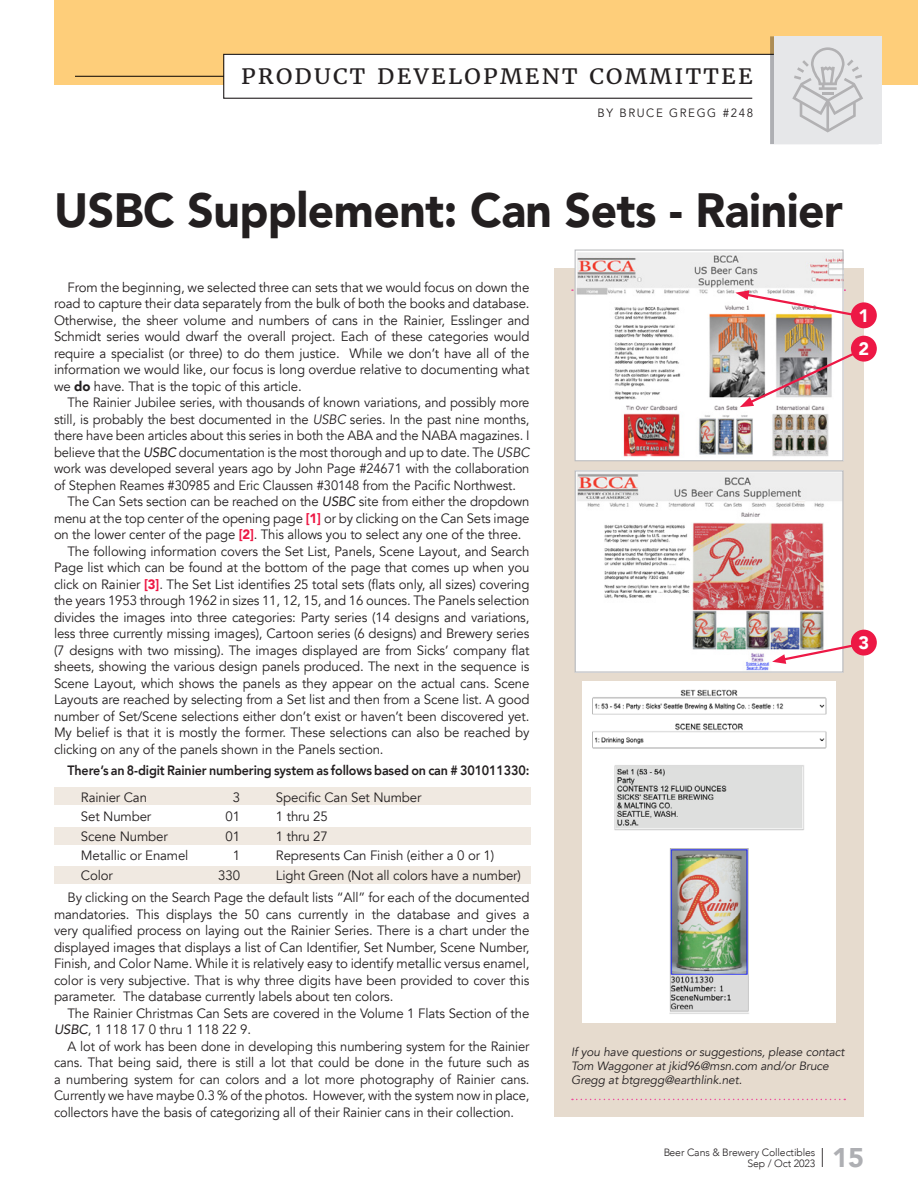
<style>
.page{position:relative;width:918px;height:1188px;background:#fff}
.page>*{position:absolute;margin:0;border:0;box-sizing:border-box;transform-origin:0 0}
.t1{font:900 48px "Avenir";letter-spacing:-.01em;color:#231f20;scale:.96 1}
.t2{font:900 27px "Avenir";color:#aeafb3}
.Subhead{font:21.15px "Merriweather";letter-spacing:.1em;color:#231f20;scale:1.07 1}
.t3{font:900 18px "Avenir";color:#fff}
.t4{font:13.5px/16.5px "Avenir";letter-spacing:-.01em;color:#231f20;text-align:justify}
.t5{font:13.5px/16.5px "Avenir";letter-spacing:-.01em;color:#231f20;text-align:justify;scale:.96 1}
.t6{font:800 13.5px "Avenir";letter-spacing:-.01em;color:#231f20;scale:.93 1}
.t7{font:italic 12px/14.2px "Avenir";letter-spacing:-.01em;color:#231f20}
.Subhead-2{font:12px "Avenir";letter-spacing:.14em;color:#231f20;scale:.96 1}
.t8{font:300 10.5px/11.2px "Avenir";letter-spacing:-.01em;color:#231f20;text-align:right}
.s1{font-weight:900}
.s2{font-style:italic}
.s3{font-weight:900;color:#ed1845}
.s4{font-weight:300;color:#231f20}
</style>
<div class="page">
<div style="left:54px;top:788px;width:477px;height:18px;background:#f0e9e1"></div>
<div style="left:54px;top:827px;width:477px;height:18px;background:#f0e9e1"></div>
<div style="left:54px;top:866px;width:477px;height:18px;background:#f0e9e1"></div>
<div style="left:554px;top:268px;width:310px;height:849px;background:#e6dbce"></div>
<div style="left:54px;top:0;width:864px;height:84px;background:#fece7a"></div>
<div style="left:774px;top:36px;width:108px;height:108px;background:#e6e7e9"></div>
<hr style="left:75px;top:76px;width:149px;height:1px;background:#231f20">
<svg style="left:572px;top:1099px;width:273px;height:1px"></svg>
<svg style="left:223px;top:36px;width:640px;height:108px"></svg>
<img style="left:577px;top:252px;width:265px;height:207px">
<div style="left:575px;top:249px;width:269px;height:212px;border:1px solid #bcbdc0"></div>
<div style="left:851px;top:336px;width:26px;height:26px;background:#ed1845;border-radius:50%"></div>
<div style="left:851px;top:302px;width:26px;height:26px;background:#ed1845;border-radius:50%"></div>
<svg style="left:740px;top:350px;width:119px;height:57px"></svg>
<svg style="left:572px;top:289px;width:287px;height:29px;background:#f1e2df"></svg>
<img style="left:577px;top:472px;width:265px;height:199px">
<div style="left:575px;top:470px;width:269px;height:203px;border:1px solid #bcbdc0"></div>
<div style="left:851px;top:630px;width:26px;height:26px;background:#ed1845;border-radius:50%"></div>
<svg style="left:772px;top:642px;width:87px;height:22px"></svg>
<img style="left:582px;top:682px;width:254px;height:340px">
<p class="Subhead" style="left:241px;top:63px;width:480px">PRODUCT DEVELOPMENT COMMITTEE</p>
<p class="Subhead-2" style="left:598px;top:106px;width:164px">BY BRUCE GREGG #248</p>
<p class="t1" style="left:54px;top:169px;width:823px">USBC Supplement: Can Sets - Rainier</p>
<p class="t4" style="left:54px;top:279px;width:477px;text-indent:14px">From the beginning, we selected three can sets that we would focus on down the road to capture their data separately from the bulk of both the books and database.<br>Otherwise, the sheer volume and numbers of cans in the Rainier, Esslinger and Schmidt series would dwarf the overall project. Each of these categories would require a specialist (or three) to do them justice. While we don’t have all of the information we would like, our focus is long overdue relative to documenting what we <span class="s1">do</span> have. That is the topic of this article.</p>
<p class="t5" style="left:54px;top:395px;width:497px;text-indent:14px">The Rainier Jubilee series, with thousands of known variations, and possibly more still, is probably the best documented in the <span class="s2">USBC</span> series. In the past nine months, there have been articles about this series in both the ABA and the NABA magazines. I believe that the <span class="s2">USBC</span> documentation is the most thorough and up to date. The <span class="s2">USBC </span>work was developed several years ago by John Page #24671 with the collaboration of Stephen Reames #30985 and Eric Claussen #30148 from the Pacific Northwest.</p>
<p class="t4" style="left:54px;top:494px;width:477px;text-indent:14px">The Can Sets section can be reached on the <span class="s2">USBC</span> site from either the dropdown menu at the top center of the opening page <span class="s3">[1]</span> or by clicking on the Can Sets image on the lower center of the page <span class="s3">[2]</span>. This allows you to select any one of the three.</p>
<p class="t4" style="left:54px;top:543px;width:477px;text-indent:14px">The following information covers the Set List, Panels, Scene Layout, and Search Page list which can be found at the bottom of the page that comes up when you click on Rainier <span class="s3">[3]</span>. The Set List identifies 25 total sets (flats only, all sizes) covering the years 1953 through 1962 in sizes 11, 12, 15, and 16 ounces. The Panels selection divides the images into three categories: Party series (14 designs and variations, less three currently missing images), Cartoon series (6 designs) and Brewery series (7 designs with two missing). The images displayed are from Sicks’ company flat sheets, showing the various design panels produced. The next in the sequence is Scene Layout, which shows the panels as they appear on the actual cans. Scene Layouts are reached by selecting from a Set list and then from a Scene list. A good number of Set/Scene selections either don’t exist or haven’t been discovered yet.<br>My belief is that it is mostly the former. These selections can also be reached by clicking on any of the panels shown in the Panels section.</p>
<p class="t6" style="left:68px;top:759px;width:498px">There’s an 8-digit Rainier numbering system as follows based on can # 301011330:</p>
<p class="t4" style="left:81px;top:789px;width:68px">Rainier Can</p>
<p class="t4" style="left:233px;top:789px;width:9px">3</p>
<p class="t4" style="left:276px;top:789px;width:147px">Specific Can Set Number</p>
<p class="t4" style="left:81px;top:809px;width:72px">Set Number</p>
<p class="t4" style="left:226px;top:809px;width:16px">01</p>
<p class="t4" style="left:276px;top:809px;width:53px">1 thru 25</p>
<p class="t4" style="left:81px;top:828px;width:88px">Scene Number</p>
<p class="t4" style="left:226px;top:828px;width:16px">01</p>
<p class="t4" style="left:276px;top:828px;width:53px">1 thru 27</p>
<p class="t4" style="left:81px;top:848px;width:109px">Metallic or Enamel</p>
<p class="t4" style="left:233px;top:848px;width:9px">1</p>
<p class="t4" style="left:276px;top:848px;width:220px">Represents Can Finish (either a 0 or 1)</p>
<p class="t4" style="left:81px;top:867px;width:34px">Color</p>
<p class="t4" style="left:218px;top:867px;width:23px">330</p>
<p class="t4" style="left:276px;top:867px;width:246px">Light Green (Not all colors have a number)</p>
<p class="t4" style="left:54px;top:890px;width:477px;text-indent:14px">By clicking on the Search Page the default lists “All” for each of the documented mandatories. This displays the 50 cans currently in the database and gives a very qualified process on laying out the Rainier Series. There is a chart under the displayed images that displays a list of Can Identifier, Set Number, Scene Number, Finish, and Color Name. While it is relatively easy to identify metallic versus enamel, color is very subjective. That is why three digits have been provided to cover this parameter. The database currently labels about ten colors.</p>
<p class="t4" style="left:54px;top:1005px;width:477px;text-indent:14px">The Rainier Christmas Can Sets are covered in the Volume 1 Flats Section of the<br><span class="s2">USBC</span>, 1 118 17 0 thru 1 118 22 9.</p>
<p class="t5" style="left:54px;top:1038px;width:497px;text-indent:14px">A lot of work has been done in developing this numbering system for the Rainier cans. That being said, there is still a lot that could be done in the future such as a numbering system for can colors and a lot more photography of Rainier cans.<br>Currently we have maybe 0.3 % of the photos. However, with the system now in place, collectors have the basis of categorizing all of their Rainier cans in their collection.</p>
<p class="t3" style="left:859px;top:300px;width:12px">1</p>
<p class="t3" style="left:859px;top:333px;width:12px">2</p>
<p class="t3" style="left:859px;top:627px;width:12px">3</p>
<p class="t7" style="left:571px;top:1045px;width:275px">If you have questions or suggestions, please contact<br>Tom Waggoner at jkid96@msn.com and/or Bruce<br>Gregg at btgregg@earthlink.net.</p>
<p class="t8" style="left:663px;top:1147px;width:154px">Beer Cans &amp; Brewery Collectibles<br>Sep / Oct 2023</p>
<h2 class="t2" style="left:821px;top:1135px;width:45px"><span class="s4">I</span> 15</h2>
</div>
